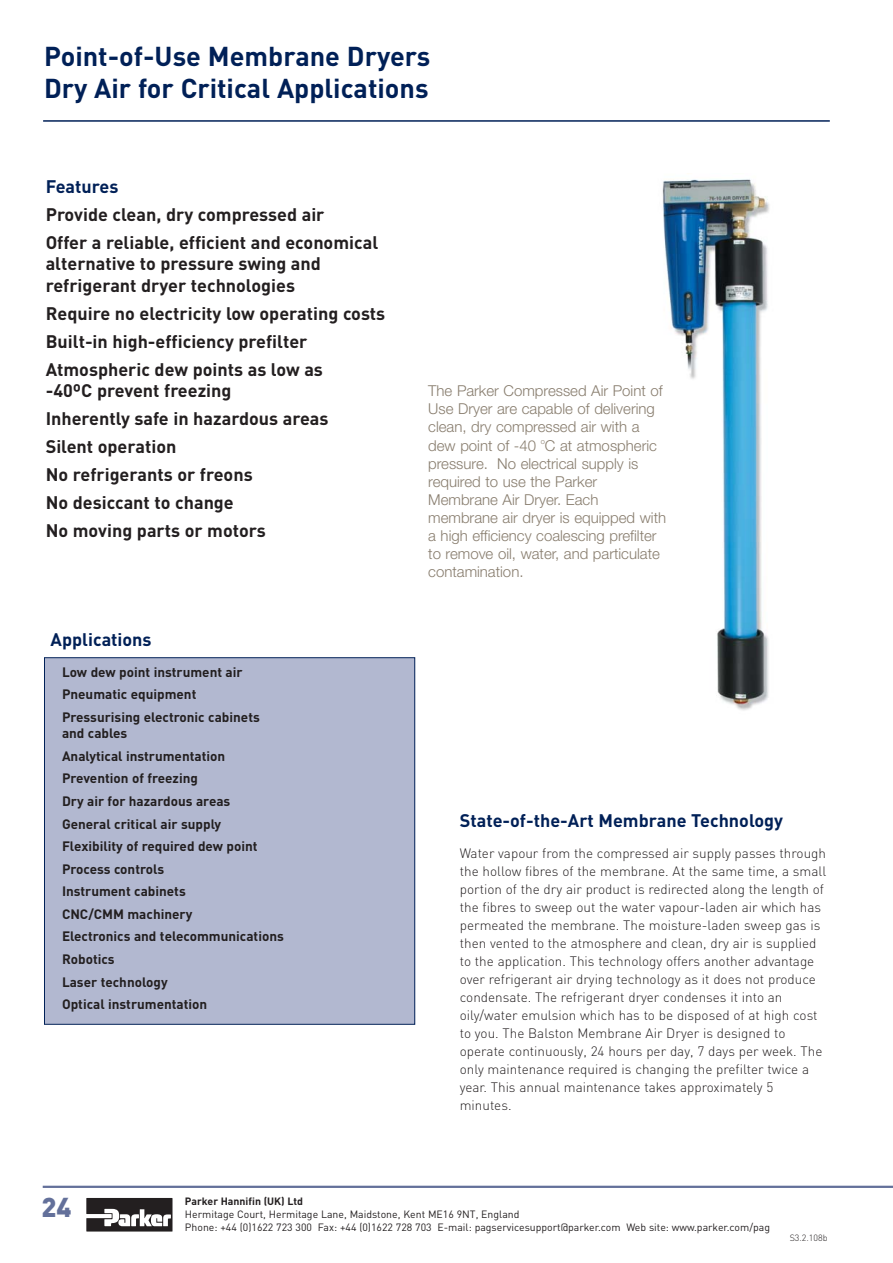
<style>
.page{position:relative;width:893px;height:1263px;background:#fff}
.page>*{position:absolute;margin:0;border:0;box-sizing:border-box;transform-origin:0 0}
.t1{font:700 27px/32.4px "DIN";color:#002057}
.t2{font:900 27px "DIN";color:#63709a}
.t3{font:700 18px/28px "DIN";color:#231f20}
.t4{font:700 18px "DIN";color:#002057}
.t5{font:300 15px/18px "Helvetica Neue";color:#887d6e}
.t6{font:300 13.5px/18px "DIN";color:#231f20}
.t7{font:700 13.5px/22.6px "DIN";color:#231f20}
.t8{font:10.5px/12.6px "DIN";color:#231f20}
.t9{font:700 10.5px "DIN";color:#231f20}
.t10{font:300 9px "DIN";color:#231f20}
.t11{font:300 7.5px "Helvetica Neue";color:#887d6e}
</style>
<div class="page">
<hr style="left:43px;top:1186px;width:850px;height:2px;background:#63709a">
<svg style="left:86px;top:1198px;width:87px;height:33px"></svg>
<div style="left:45px;top:658px;width:369px;height:366px;background:#b2b8d0"></div>
<div style="left:44px;top:657px;width:371px;height:368px;border:1px solid #002057"></div>
<hr style="left:43px;top:120px;width:787px;height:2px;background:#002057">
<img style="left:662px;top:179px;width:108px;height:532px">
<h1 class="t1" style="left:44px;top:43px;width:388px">Point-of-Use Membrane Dryers<br>Dry Air for Critical Applications</h1>
<h2 class="t4" style="left:46px;top:180px;width:74px">Features</h2>
<h2 class="t3" style="left:46px;top:202px;width:334px">Provide clean, dry compressed air<br>Offer a reliable, efficient and economical</h2>
<h2 class="t3" style="left:46px;top:255px;width:277px;line-height:21.6px">alternative to pressure swing and refrigerant dryer technologies</h2>
<h2 class="t3" style="left:46px;top:301px;width:341px">Require no electricity low operating costs<br>Built-in high-efficiency prefilter<br>Atmospheric dew points as low as</h2>
<h2 class="t3" style="left:46px;top:379px;width:284px">-40ºC prevent freezing<br>Inherently safe in hazardous areas<br>Silent operation<br>No refrigerants or freons<br>No desiccant to change<br>No moving parts or motors</h2>
<h2 class="t4" style="left:51px;top:633px;width:103px">Applications</h2>
<p class="t7" style="left:62px;top:662px;width:199px">Low dew point instrument air<br>Pneumatic equipment<br>Pressurising electronic cabinets</p>
<p class="t7" style="left:62px;top:723px;width:223px">and cables<br>Analytical instrumentation<br>Prevention of freezing<br>Dry air for hazardous areas<br>General critical air supply<br>Flexibility of required dew point<br>Process controls<br>Instrument cabinets<br>CNC/CMM machinery<br>Electronics and telecommunications<br>Robotics<br>Laser technology<br>Optical instrumentation</p>
<p class="t5" style="left:428px;top:384px;width:236px">The Parker Compressed Air Point of<br>Use Dryer are capable of delivering clean, dry compressed air with a dew point of -40</p>
<p class="t11" style="left:541px;top:438px;width:6px">o</p>
<p class="t5" style="left:428px;top:438px;width:239px;text-indent:117px">C at atmospheric pressure. No electrical supply is required to use the Parker<br>Membrane Air Dryer. Each membrane air dryer is equipped with a high efficiency coalescing prefilter to remove oil, water, and particulate contamination.</p>
<h2 class="t4" style="left:460px;top:814px;width:325px">State-of-the-Art Membrane Technology</h2>
<p class="t6" style="left:460px;top:846px;width:368px">Water vapour from the compressed air supply passes through the hollow fibres of the membrane. At the same time, a small portion of the dry air product is redirected along the length of the fibres to sweep out the water vapour-laden air which has permeated the membrane. The moisture-laden sweep gas is then vented to the atmosphere and clean, dry air is supplied to the application. This technology offers another advantage over refrigerant air drying technology as it does not produce condensate. The refrigerant dryer condenses it into an oily/water emulsion which has to be disposed of at high cost to you. The Balston Membrane Air Dryer is designed to operate continuously, 24 hours per day, 7 days per week. The only maintenance required is changing the prefilter twice a year. This annual maintenance takes approximately 5 minutes.</p>
<h1 class="t2" style="left:41px;top:1198px;width:32px">24</h1>
<p class="t9" style="left:185px;top:1198px;width:120px">Parker Hannifin (UK) Ltd</p>
<p class="t8" style="left:185px;top:1209px;width:587px">Hermitage Court, Hermitage Lane, Maidstone, Kent ME16 9NT, England<br>Phone: +44 (0)1622 723 300 Fax: +44 (0)1622 728 703 E-mail: pagservicesupport@parker.com Web site: www.parker.com/pag</p>
<p class="t10" style="left:790px;top:1234px;width:40px">S3.2.108b</p>
</div>
